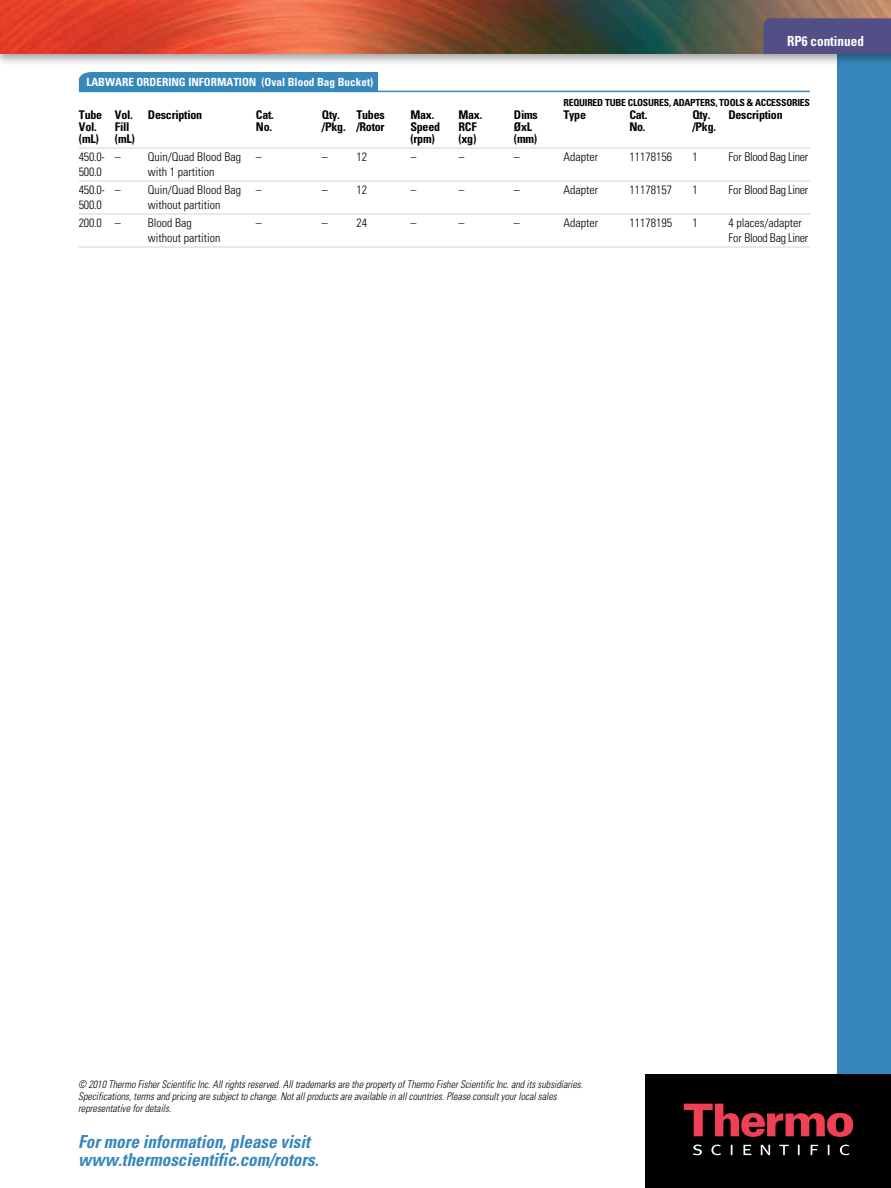
<style>
.page{position:relative;width:891px;height:1188px;background:#fff}
.page>*{position:absolute;margin:0;border:0;box-sizing:border-box;transform-origin:0 0}
.t1{font:italic 700 condensed 18px/18px "Univers";color:#3687ba;scale:.95 1}
.t2{font:700 condensed 13.8px "Univers";color:#fff;scale:.95 1}
.t3{font:300 condensed 12px "Univers";color:#000}
.t4{font:700 condensed 12px "Univers";letter-spacing:-.02em;color:#000}
.t5{font:300 condensed 12px "Univers";letter-spacing:-.025em;color:#000}
.t6{font:700 condensed 11.25px "Univers";color:#fff}
.t7{font:italic 300 condensed 10.5px/12px "Univers";color:#000;scale:.95 1}
.t8{font:700 condensed 9.75px "Univers";letter-spacing:-.02em;color:#000}
</style>
<div class="page">
<div style="left:79px;top:72px;width:299px;height:19px;background:#3687ba"></div>
<hr style="left:79px;top:91px;width:731px;height:1px;background:#3687ba">
<hr style="left:79px;top:148px;width:731px;height:1px;background:#d1d3d4">
<hr style="left:79px;top:181px;width:731px;height:1px;background:#d1d3d4">
<hr style="left:79px;top:214px;width:731px;height:1px;background:#d1d3d4">
<hr style="left:79px;top:247px;width:731px;height:1px;background:#d1d3d4">
<div style="left:837px;top:0;width:54px;height:1188px;background:#3687ba"></div>
<div style="left:0;top:0;width:891px;height:67px;background:#000;opacity:.35"></div>
<img style="left:0;top:0;width:891px;height:54px">
<div style="left:763px;top:18px;width:128px;height:36px;background:#524e86"></div>
<div style="left:646px;top:1074px;width:245px;height:114px;background:#000"></div>
<svg style="left:684px;top:1104px;width:169px;height:33px"></svg>
<svg style="left:693px;top:1145px;width:157px;height:10px"></svg>
<p class="t6" style="left:86px;top:75px;width:159px">LABWARE ORDERING INFORMATION</p>
<p class="t6" style="left:261px;top:75px;width:113px">(Oval Blood Bag Bucket)</p>
<h2 class="t2" style="left:787px;top:32px;width:82px">RP6 continued</h2>
<p class="t8" style="left:563px;top:96px;width:248px">REQUIRED TUBE CLOSURES, ADAPTERS, TOO LS &amp; ACCESSORIE S</p>
<p class="t4" style="left:79px;top:108px;width:55px">Tube Vol.</p>
<p class="t4" style="left:148px;top:108px;width:56px">Description</p>
<p class="t4" style="left:256px;top:108px;width:19px">Cat.</p>
<p class="t4" style="left:322px;top:108px;width:19px">Qty.</p>
<p class="t4" style="left:356px;top:108px;width:30px">Tubes</p>
<p class="t4" style="left:410px;top:108px;width:25px">Max.</p>
<p class="t4" style="left:458px;top:108px;width:25px">Max.</p>
<p class="t4" style="left:514px;top:108px;width:25px">Dims</p>
<p class="t4" style="left:563px;top:108px;width:24px">Type</p>
<p class="t4" style="left:629px;top:108px;width:19px">Cat.</p>
<p class="t4" style="left:692px;top:108px;width:19px">Qty.</p>
<p class="t4" style="left:728px;top:108px;width:56px">Description</p>
<p class="t4" style="left:79px;top:120px;width:19px">Vol.</p>
<p class="t4" style="left:115px;top:120px;width:16px">Fill</p>
<p class="t4" style="left:256px;top:120px;width:18px">No.</p>
<p class="t4" style="left:322px;top:120px;width:64px">/Pkg. /Rotor</p>
<p class="t4" style="left:410px;top:120px;width:31px">Speed</p>
<p class="t4" style="left:458px;top:120px;width:20px">RCF</p>
<p class="t4" style="left:514px;top:120px;width:20px">ØxL</p>
<p class="t4" style="left:629px;top:120px;width:18px">No.</p>
<p class="t4" style="left:692px;top:120px;width:25px">/Pkg.</p>
<p class="t4" style="left:79px;top:132px;width:57px">(mL) (mL)</p>
<p class="t4" style="left:410px;top:132px;width:26px">(rpm)</p>
<p class="t4" style="left:458px;top:132px;width:19px">(xg)</p>
<p class="t4" style="left:514px;top:132px;width:25px">(mm)</p>
<p class="t3" style="left:79px;top:150px;width:43px">450.0- –</p>
<p class="t3" style="left:148px;top:150px;width:115px">Quin/Quad Blood Bag –</p>
<p class="t3" style="left:322px;top:150px;width:47px">– 12</p>
<p class="t3" style="left:410px;top:150px;width:7px">–</p>
<p class="t3" style="left:458px;top:150px;width:7px">–</p>
<p class="t3" style="left:514px;top:150px;width:7px">–</p>
<p class="t3" style="left:563px;top:150px;width:36px">Adapter</p>
<p class="t3" style="left:629px;top:150px;width:44px">11178156</p>
<p class="t3" style="left:692px;top:150px;width:7px">1</p>
<p class="t5" style="left:728px;top:150px;width:81px">For Blood Bag Liner</p>
<p class="t3" style="left:79px;top:165px;width:24px">500.0</p>
<p class="t3" style="left:148px;top:165px;width:68px">with 1 partition</p>
<p class="t3" style="left:79px;top:183px;width:43px">450.0- –</p>
<p class="t3" style="left:148px;top:183px;width:115px">Quin/Quad Blood Bag –</p>
<p class="t3" style="left:322px;top:183px;width:47px">– 12</p>
<p class="t3" style="left:410px;top:183px;width:7px">–</p>
<p class="t3" style="left:458px;top:183px;width:7px">–</p>
<p class="t3" style="left:514px;top:183px;width:7px">–</p>
<p class="t3" style="left:563px;top:183px;width:36px">Adapter</p>
<p class="t3" style="left:629px;top:183px;width:44px">11178157</p>
<p class="t3" style="left:692px;top:183px;width:7px">1</p>
<p class="t5" style="left:728px;top:183px;width:81px">For Blood Bag Liner</p>
<p class="t3" style="left:79px;top:198px;width:24px">500.0</p>
<p class="t3" style="left:148px;top:198px;width:74px">without partition</p>
<p class="t3" style="left:79px;top:216px;width:43px">200.0 –</p>
<p class="t3" style="left:148px;top:216px;width:45px">Blood Bag</p>
<p class="t3" style="left:256px;top:216px;width:7px">–</p>
<p class="t3" style="left:322px;top:216px;width:47px">– 24</p>
<p class="t3" style="left:410px;top:216px;width:7px">–</p>
<p class="t3" style="left:458px;top:216px;width:7px">–</p>
<p class="t3" style="left:514px;top:216px;width:7px">–</p>
<p class="t3" style="left:563px;top:216px;width:36px">Adapter</p>
<p class="t3" style="left:629px;top:216px;width:44px">11178195</p>
<p class="t3" style="left:692px;top:216px;width:7px">1</p>
<p class="t3" style="left:728px;top:216px;width:75px">4 places/adapter</p>
<p class="t3" style="left:148px;top:231px;width:74px">without partition</p>
<p class="t5" style="left:728px;top:231px;width:81px">For Blood Bag Liner</p>
<p class="t7" style="left:78px;top:1078px;width:533px">© 2010 Thermo Fisher Scientific Inc. All rights reserved. All trademarks are the property of Thermo Fisher Scientific Inc. and its subsidiaries.<br>Specifications, terms and pricing are subject to change. Not all products are available in all countries. Please consult your local sales representative for details.</p>
<h1 class="t1" style="left:78px;top:1132px;width:254px">For more information, please visit www.thermoscientific.com/rotors.</h1>
</div>
